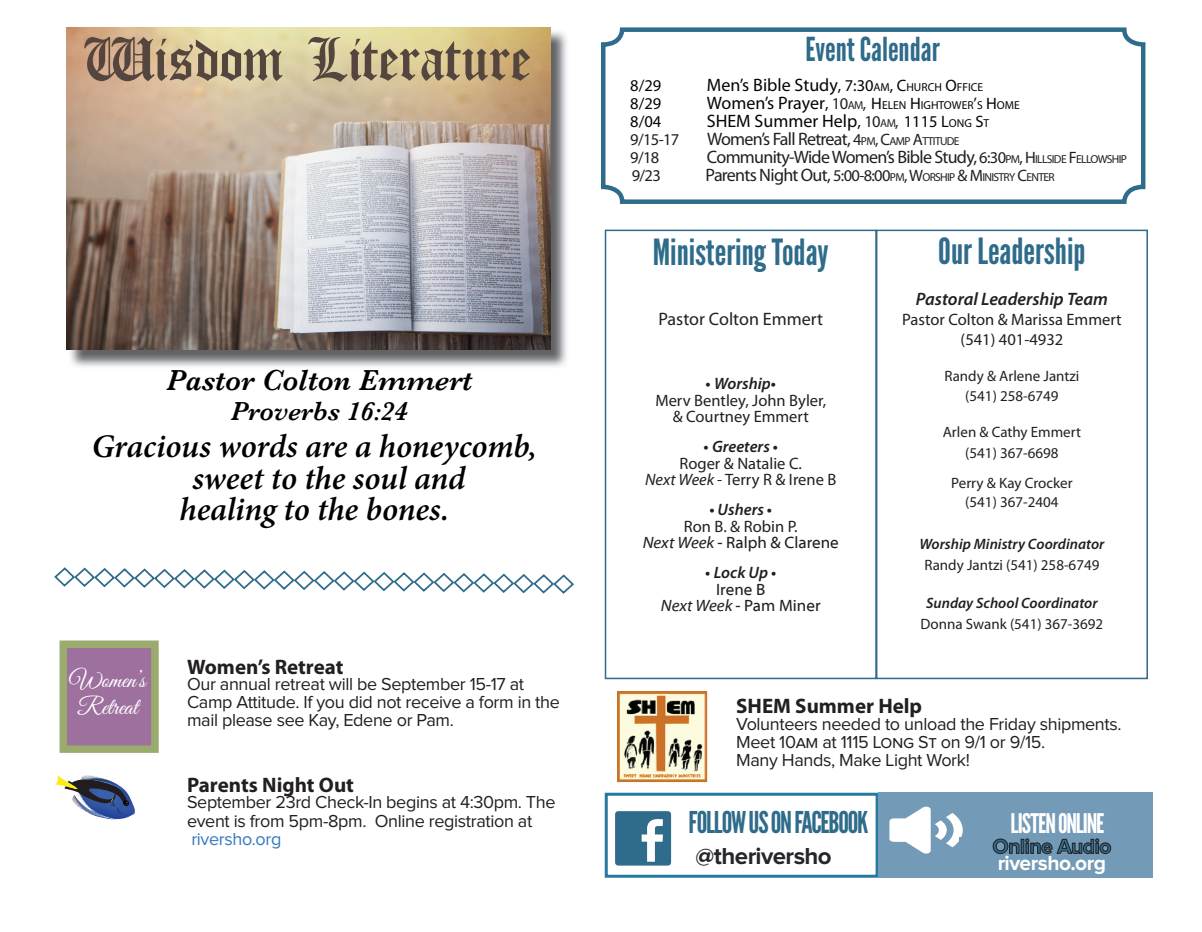
<style>
.page{position:relative;width:1202px;height:932px;background:#fff}
.page>*{position:absolute;margin:0;border:0;box-sizing:border-box;transform-origin:0 0}
.t1{font:57px "Old English";color:#54463e}
.t2{font:36px "League Gothic";color:#2f6b8a}
.t3{font:italic 600 33px "Minion Pro";letter-spacing:-.005em;color:#000}
.t4{font:33px "League Gothic";color:#2f6b8a}
.t5{font:italic 600 30.3px "Baskerville";color:#000}
.t6{font:30px "League Gothic";letter-spacing:-.04em;color:#2f6b8a}
.t7{font:italic 600 27.3px "Baskerville";color:#000}
.t8{font:27px "League Gothic";letter-spacing:-.04em;color:#fff}
.t9{font:24px/27px "Great Vibes";color:#fff;text-align:center}
.t10{font:700 24px "Proxima Nova";letter-spacing:-.025em;color:#26252c}
.t11{font:700 21px "Myriad Pro";color:#231f20}
.t12{font:700 21px "Proxima Nova";letter-spacing:-.025em;color:#fff}
.t13{font:700 21px "Proxima Nova";letter-spacing:-.025em;color:#2f6b8a}
.t14{font:18px/18px "Proxima Nova";letter-spacing:-.02em;color:#231f20}
.t15{font:18px "Myriad Pro";letter-spacing:-.04em;color:#231f20}
.t16{font:18px "Myriad Pro";color:#050503}
.t17{font:italic 600 18px "Myriad Pro";color:#231f20}
.t18{font:18px "Myriad Pro";color:#231f20}
.t19{font:18px "Proxima Nova";letter-spacing:-.02em;color:#317abf}
.t20{font:16.5px/16.5px "Myriad Pro";color:#231f20;text-align:center}
.t21{font:16.5px/16.5px "Myriad Web Pro";color:#231f20;text-align:center}
.t22{font:italic 600 16.5px "Myriad Pro";color:#231f20}
.t23{font:16.5px "Myriad Pro";letter-spacing:-.04em;color:#231f20}
.t24{font:16.5px "Myriad Pro";color:#050503}
.t25{font:16.5px "Myriad Pro";color:#050503}
.t26{font:15px/20.2px "Myriad Pro";color:#231f20;text-align:center}
.t27{font:italic 600 15px "Myriad Pro";color:#231f20}
.t28{font:11.55px "Myriad Pro";letter-spacing:-.055em;color:#231f20}
.t29{font:11.55px "Myriad Pro";color:#050503}
.s1{font-size:16.5px}
.s2{font-size:11.55px}
.s3{font-size:18px}
.s4{font-size:16.5px;color:#231f20}
.s5{color:#231f20}
.s6{font-style:inherit}
.s7{font-size:11.55px;color:#231f20}
.s8{font-weight:600}
.s9{font-weight:600;font-style:italic}
.s10{font-style:italic}
.s11{font-style:normal}
</style>
<div class="page">
<svg style="left:54px;top:567px;width:520px;height:27px"></svg>
<img style="left:90px;top:814px;width:44px;height:5px">
<svg style="left:54px;top:774px;width:81px;height:40px"></svg>
<img style="left:70px;top:29px;width:497px;height:338px">
<img style="left:66px;top:27px;width:484px;height:323px">
<div style="left:60px;top:640px;width:99px;height:112px;background:#9d709e;border:8px solid #9baa6d"></div>
<svg style="left:601px;top:27px;width:545px;height:177px"></svg>
<div style="left:604px;top:230px;width:272px;height:449px;border:2px solid #2f6b8a"></div>
<div style="left:876px;top:230px;width:272px;height:449px;border:2px solid #2f6b8a"></div>
<div style="left:604px;top:792px;width:274px;height:85px;border:3px solid #267aa0"></div>
<svg style="left:615px;top:811px;width:56px;height:54px"></svg>
<div style="left:878px;top:792px;width:275px;height:86px;background:#739ab7"></div>
<svg style="left:889px;top:806px;width:73px;height:47px"></svg>
<div style="left:959px;top:836px;width:185px;height:38px;background:#739ab7"></div>
<svg style="left:992px;top:838px;width:119px;height:16px"></svg>
<img style="left:617px;top:691px;width:91px;height:91px">
<h1 class="t1" style="left:84px;top:28px;width:449px">Wisdom Literature</h1>
<h3 class="t5" style="left:166px;top:362px;width:307px">Pastor Colton Emmert</h3>
<h3 class="t7" style="left:231px;top:395px;width:179px">Proverbs 16:24</h3>
<h3 class="t3" style="left:92px;top:423px;width:446px">Gracious words are a honeycomb,</h3>
<h3 class="t3" style="left:192px;top:455px;width:275px">sweet to the soul and</h3>
<h3 class="t3" style="left:179px;top:487px;width:271px">healing to the bones.</h3>
<h3 class="t9" style="left:69px;top:668px;width:78px">Women’s<br>Retreat</h3>
<p class="t11" style="left:187px;top:652px;width:158px">Women’s Retreat</p>
<p class="t14" style="left:187px;top:675px;width:374px">Our annual retreat will be September 15-17 at<br>Camp Attitude. If you did not receive a form in the mail please see Kay, Edene or Pam.</p>
<p class="t11" style="left:187px;top:771px;width:168px">Parents Night Out</p>
<p class="t14" style="left:187px;top:794px;width:370px">September 23rd Check-In begins at 4:30pm. The event is from 5pm-8pm. Online registration at</p>
<p class="t19" style="left:191px;top:830px;width:92px">riversho.org</p>
<h3 class="t4" style="left:805px;top:31px;width:136px">Event Calendar</h3>
<p class="t24" style="left:630px;top:75px;width:33px">8/29</p>
<p class="t16" style="left:707px;top:74px;width:278px">Men’s Bible Study<span class="s1">,</span> <span class="s1">7:30</span><span class="s2">AM</span><span class="s1">, C</span><span class="s2">HURCH</span> <span class="s1">O</span><span class="s2">FFICE</span></p>
<p class="t24" style="left:630px;top:93px;width:33px">8/29</p>
<p class="t29" style="left:707px;top:98px;width:314px"><span class="s3">Women’s Prayer</span><span class="s1">,</span> <span class="s4">10</span><span class="s5">AM</span><span class="s4">,</span> <span class="s1">H</span>ELEN <span class="s1">H</span>IGHTOWER<span class="s1">’</span>S <span class="s1">H</span>OME</p>
<p class="t25" style="left:630px;top:111px;width:33px">8/04</p>
<p class="t16" style="left:707px;top:110px;width:284px"><span class="s6">SHEM</span> Summer Help<span class="s1">,</span> <span class="s4">10</span><span class="s7">AM</span><span class="s4">,</span> <span class="s1">1115 L</span><span class="s2">ONG</span> <span class="s1">S</span><span class="s2">T</span></p>
<p class="t23" style="left:630px;top:129px;width:51px">9/15-17</p>
<p class="t15" style="left:707px;top:128px;width:254px">Women’s Fall Retreat, <span class="s1">4</span><span class="s2">PM</span><span class="s1">, C</span><span class="s2">AMP</span> <span class="s1">A</span><span class="s2">TTITUDE</span></p>
<p class="t23" style="left:630px;top:147px;width:31px">9/18</p>
<p class="t15" style="left:707px;top:146px;width:421px">Community-Wide Women’s Bible Study, <span class="s1">6:30</span><span class="s2">PM</span><span class="s1">, H</span><span class="s2">ILLSIDE</span> <span class="s1">F</span><span class="s2">ELLOWSHIP</span></p>
<p class="t23" style="left:632px;top:165px;width:31px">9/23</p>
<p class="t28" style="left:705px;top:170px;width:350px"><span class="s3">Parents Night Out,</span> <span class="s1">5:00-8:00</span>PM<span class="s1">, W</span>ORSHIP <span class="s1">&amp; M</span>INISTRY <span class="s1">C</span>ENTER</p>
<h2 class="t2" style="left:653px;top:231px;width:177px">Ministering Today</h2>
<p class="t18" style="left:658px;top:307px;width:166px">Pastor Colton Emmert</p>
<p class="t20" style="left:655px;top:375px;width:172px"><span class="s8">•</span> <span class="s9">Worship</span><span class="s8">•<br></span>Merv Bentley, John Byler, &amp; Courtney Emmert</p>
<p class="t20" style="left:645px;top:438px;width:193px"><span class="s8">•</span> <span class="s9">Greeters</span> <span class="s8">•<br></span>Roger &amp; Natalie C.<br><span class="s10">Next Week</span> - Terry R &amp; Irene B</p>
<p class="t22" style="left:709px;top:499px;width:64px">• Ushers •</p>
<p class="t20" style="left:684px;top:517px;width:115px">Ron B. &amp; Robin P.</p>
<p class="t21" style="left:642px;top:534px;width:198px"><span class="s10">Next Week</span> - Ralph &amp; Clarene</p>
<p class="t22" style="left:705px;top:562px;width:73px"><span class="s11">•</span> Lock Up <span class="s11">•</span></p>
<p class="t21" style="left:661px;top:581px;width:161px">Irene B<br><span class="s10">Next Week</span> - Pam Miner</p>
<h2 class="t2" style="left:938px;top:231px;width:149px">Our Leadership</h2>
<p class="t17" style="left:915px;top:287px;width:194px">Pastoral Leadership Team</p>
<p class="t20" style="left:902px;top:309px;width:221px;line-height:20.2px">Pastor Colton &amp; Marissa Emmert (541) 401-4932</p>
<p class="t26" style="left:944px;top:365px;width:136px">Randy &amp; Arlene Jantzi (541) 258-6749</p>
<p class="t26" style="left:942px;top:422px;width:140px">Arlen &amp; Cathy Emmert (541) 367-6698</p>
<p class="t26" style="left:951px;top:472px;width:123px;line-height:19.5px">Perry &amp; Kay Crocker (541) 367-2404</p>
<p class="t27" style="left:919px;top:534px;width:186px">Worship Ministry Coordinator</p>
<p class="t26" style="left:924px;top:554px;width:176px">Randy Jantzi (541) 258-6749</p>
<p class="t27" style="left:926px;top:593px;width:173px">Sunday School Coordinator</p>
<p class="t26" style="left:920px;top:613px;width:184px">Donna Swank (541) 367-3692</p>
<p class="t11" style="left:736px;top:692px;width:187px">SHEM Summer Help</p>
<p class="t14" style="left:736px;top:715px;width:387px">Volunteers needed to unload the Friday shipments.<br>Meet 10AM at 1115 LONG ST on 9/1 or 9/15.<br>Many Hands, Make Light Work!</p>
<h3 class="t6" style="left:688px;top:805px;width:181px">FOLLOW US ON FACEBOOK</h3>
<h3 class="t10" style="left:695px;top:845px;width:138px">@theriversho</h3>
<h3 class="t8" style="left:1010px;top:807px;width:95px">LISTEN ONLINE</h3>
<p class="t13" style="left:992px;top:836px;width:120px">Online Audio</p>
<p class="t12" style="left:997px;top:853px;width:110px">riversho.org</p>
</div>
